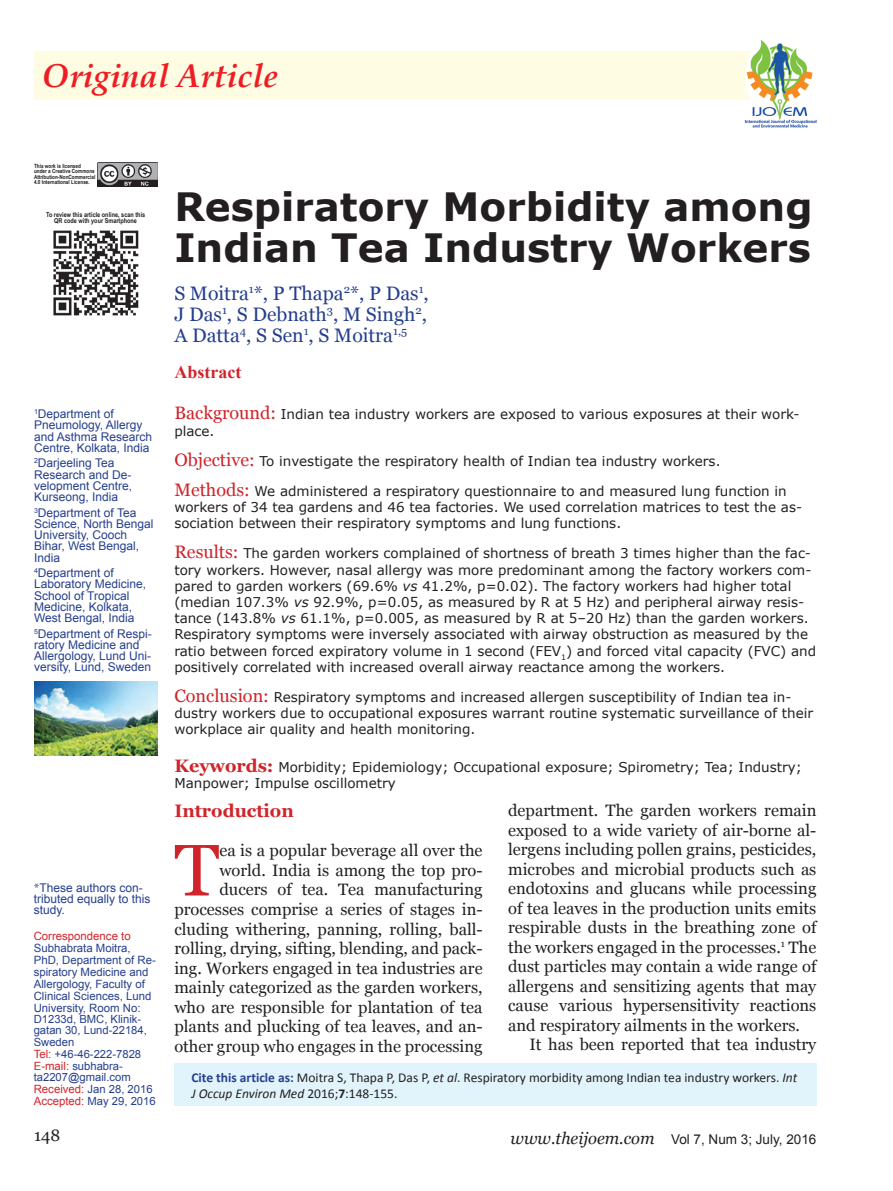
<style>
.page{position:relative;width:893px;height:1191px;background:#fff}
.page>*{position:absolute;margin:0;border:0;box-sizing:border-box;transform-origin:0 0}
.First_first_body{font:72.75px "Georgia";color:#d1232a}
.t1{font:700 39px/40.5px "Verdana";color:#231f20}
.t2{font:italic 700 33px "Book Antiqua";color:#ee1d23}
.Authors{font:19.5px/21px "Georgia";color:#253f8e;text-align:justify}
.heading{font:700 18px "Georgia";color:#d1232a}
.heading-2{font:700 18px "Times New Roman";color:#d1232a}
.First_first_body-2{font:16.5px/19.5px "Georgia";color:#231f20;text-align:right}
.body{font:16.5px "Georgia";color:#231f20}
.Editorial{font:16.5px "Georgia";color:#231f20}
.Structured_Abstract{font:13.5px/16.2px "Verdana";color:#231f20}
.Citation{font:13.5px/16.2px "Calibri";color:#231f20}
.Key_Word{font:13.5px/16.2px "Verdana";color:#231f20}
.Editorial-2{font:13.5px "Arial";color:#231f20}
.Affiliation{font:12px/11.2px "Arial";color:#253f8e}
.Adress{font:11.4px/12px "Arial";color:#253f8e}
.Adress-2{font:11.25px/11.2px "Arial";color:#253f8e}
.t3{font:700 6.75px/6px "Arial Narrow";color:#231f20;text-align:center}
.t4{font:700 5.7px/5.6px "Arial Narrow";color:#231f20}
.s1{font-family:"Georgia"}
.s2{color:#d1232a}
.s3{font-size:11.4px;color:#d1232a}
.s4{font-family:"Georgia";font-size:18px;color:#d1232a}
.s5{font-style:italic}
.s6{font-family:"Georgia";font-weight:700;font-size:18px;color:#d1232a}
.s7{font-weight:700;color:#253f8e}
.s8{font-weight:700}
.s9{font-family:"Georgia";font-style:italic;font-size:16.5px}
</style>
<div class="page">
<div style="left:34px;top:51px;width:771px;height:48px;background:#fffce4"></div>
<img style="left:745px;top:40px;width:71px;height:87px">
<img style="left:97px;top:162px;width:60px;height:25px">
<div style="left:174px;top:1063px;width:642px;height:43px;background:#e1f4fc"></div>
<img style="left:34px;top:682px;width:123px;height:73px">
<img style="left:53px;top:230px;width:86px;height:86px">
<h3 class="t2" style="left:42px;top:53px;width:237px">Original Article</h3>
<p class="t4" style="left:34px;top:162px;width:63px">This work is licensed under a Creative Commons<br>Attribution-NonCommercial<br>4.0 International License.</p>
<p class="t3" style="left:46px;top:211px;width:101px">To review this article online, scan this<br>QR code with your Smartphone</p>
<p class="Affiliation" style="left:34px;top:408px;width:120px"><sup>1</sup>Department of<br>Pneumology, Allergy and Asthma Research<br>Centre, Kolkata, India</p>
<p class="Affiliation" style="left:34px;top:458px;width:100px"><sup>2</sup>Darjeeling Tea<br>Research and De&shy;velopment Centre,<br>Kurseong, India</p>
<p class="Affiliation" style="left:34px;top:507px;width:121px"><sup>3</sup>Department of Tea<br>Science, North Bengal<br>University, Cooch<br>Bihar, West Bengal,<br>India</p>
<p class="Affiliation" style="left:34px;top:567px;width:114px"><sup>4</sup>Department of<br>Laboratory Medicine,<br>School of Tropical<br>Medicine, Kolkata,<br>West Bengal, India</p>
<p class="Affiliation" style="left:34px;top:628px;width:119px"><sup>5</sup>Department of Respi&shy;ratory Medicine and<br>Allergology, Lund Uni&shy;versity, Lund, Sweden</p>
<p class="Affiliation" style="left:34px;top:882px;width:118px"><span class="s1">*</span>These authors con&shy;tributed equally to this study.</p>
<p class="Adress" style="left:34px;top:930px;width:124px"><span class="s2">Correspondence to<br></span>Subhabrata Moitra,<br>PhD, Department of Re&shy;spiratory Medicine and<br>Allergology, Faculty of<br>Clinical Sciences, Lund<br>University, Room No:</p>
<p class="Adress-2" style="left:34px;top:1013px;width:115px">D1233d, BMC, Klinik&shy;gatan 30, Lund-22184,<br>Sweden</p>
<p class="Adress-2" style="left:34px;top:1048px;width:109px"><span class="s3">Tel:</span> +46-46-222-7828</p>
<p class="Adress-2" style="left:34px;top:1060px;width:99px"><span class="s3">E-mail:</span> subhabra&shy;ta2207@gmail.com</p>
<p class="Adress-2" style="left:34px;top:1083px;width:120px"><span class="s3">Received:</span> Jan 28, 2016</p>
<p class="Adress-2" style="left:34px;top:1095px;width:123px"><span class="s3">Accepted:</span> May 29, 2016</p>
<p class="t1" style="left:174px;top:185px;width:640px">Respiratory Morbidity among<br>Indian Tea Industry Workers</p>
<p class="Authors" style="left:174px;top:282px;width:256px">S Moitra<sup>1</sup>*, P Thapa<sup>2</sup>*, P Das<sup>1</sup>, J Das<sup>1</sup>, S Debnath<sup>3</sup>, M Singh<sup>2</sup>, A Datta<sup>4</sup>, S Sen<sup>1</sup>, S Moitra<sup>1,5</sup></p>
<p class="heading-2" style="left:174px;top:359px;width:68px">Abstract</p>
<p class="Structured_Abstract" style="left:174px;top:406px;width:627px"><span class="s4">Background:</span> Indian tea industry workers are exposed to various exposures at their work&shy;place.</p>
<p class="Structured_Abstract" style="left:174px;top:452px;width:548px"><span class="s4">Objective:</span> To investigate the respiratory health of Indian tea industry workers.</p>
<p class="Structured_Abstract" style="left:174px;top:482px;width:629px"><span class="s4">Methods:</span> We administered a respiratory questionnaire to and measured lung function in workers of 34 tea gardens and 46 tea factories. We used correlation matrices to test the as&shy;sociation between their respiratory symptoms and lung functions.</p>
<p class="Structured_Abstract" style="left:174px;top:545px;width:643px"><span class="s4">Results:</span> The garden workers complained of shortness of breath 3 times higher than the fac&shy;tory workers. However, nasal allergy was more predominant among the factory workers com&shy;pared to garden workers (69.6% <span class="s5">vs</span> 41.2%, p=0.02). The factory workers had higher total (median 107.3% <span class="s5">vs</span> 92.9%, p=0.05, as measured by R at 5 Hz) and peripheral airway resis&shy;tance (143.8% <span class="s5">vs</span> 61.1%, p=0.005, as measured by R at 5–20 Hz) than the garden workers.<br>Respiratory symptoms were inversely associated with airway obstruction as measured by the ratio between forced expiratory volume in 1 second (FEV<sub>1</sub>) and forced vital capacity (FVC) and positively correlated with increased overall airway reactance among the workers.</p>
<p class="Structured_Abstract" style="left:174px;top:688px;width:640px"><span class="s4">Conclusion:</span> Respiratory symptoms and increased allergen susceptibility of Indian tea in&shy;dustry workers due to occupational exposures warrant routine systematic surveillance of their workplace air quality and health monitoring.</p>
<p class="Key_Word" style="left:174px;top:758px;width:629px"><span class="s6">Keywords:</span> Morbidity; Epidemiology; Occupational exposure; Spirometry; Tea; Industry;<br>Manpower; Impulse oscillometry</p>
<p class="heading" style="left:174px;top:800px;width:121px">Introduction</p>
<p class="First_first_body" style="left:174px;top:829px;width:47px">T</p>
<p class="First_first_body-2" style="left:174px;top:841px;width:310px">ea is a popular beverage all over the world. India is among the top pro&shy;ducers of tea. Tea manufacturing processes comprise a series of stages in&shy;cluding withering, panning, rolling, ball&shy;rolling, drying, sifting, blending, and pack&shy;ing. Workers engaged in tea industries are mainly categorized as the garden workers, who are responsible for plantation of tea plants and plucking of tea leaves, and an&shy;other group who engages in the processing</p>
<p class="First_first_body-2" style="left:508px;top:800px;width:310px;text-align:justify">department. The garden workers remain exposed to a wide variety of air-borne al&shy;lergens including pollen grains, pesticides, microbes and microbial products such as endotoxins and glucans while processing of tea leaves in the production units emits respirable dusts in the breathing zone of the workers engaged in the processes.<sup>1</sup> The dust particles may contain a wide range of allergens and sensitizing agents that may cause various hypersensitivity reactions and respiratory ailments in the workers.</p>
<p class="body" style="left:529px;top:1035px;width:289px">It has been reported that tea industry</p>
<p class="Citation" style="left:191px;top:1068px;width:607px"><span class="s7">Cite this article as:</span> Moitra S, Thapa P, Das P, <span class="s5">et al</span>. Respiratory morbidity among Indian tea industry workers. <span class="s5">Int<br>J Occup Environ Med</span> 2016;<span class="s8">7</span>:148-155.</p>
<p class="Editorial" style="left:34px;top:1126px;width:28px">148</p>
<p class="Editorial-2" style="left:510px;top:1130px;width:307px"><span class="s9">www.theijoem.com</span> Vol 7, Num 3; July, 2016</p>
</div>
